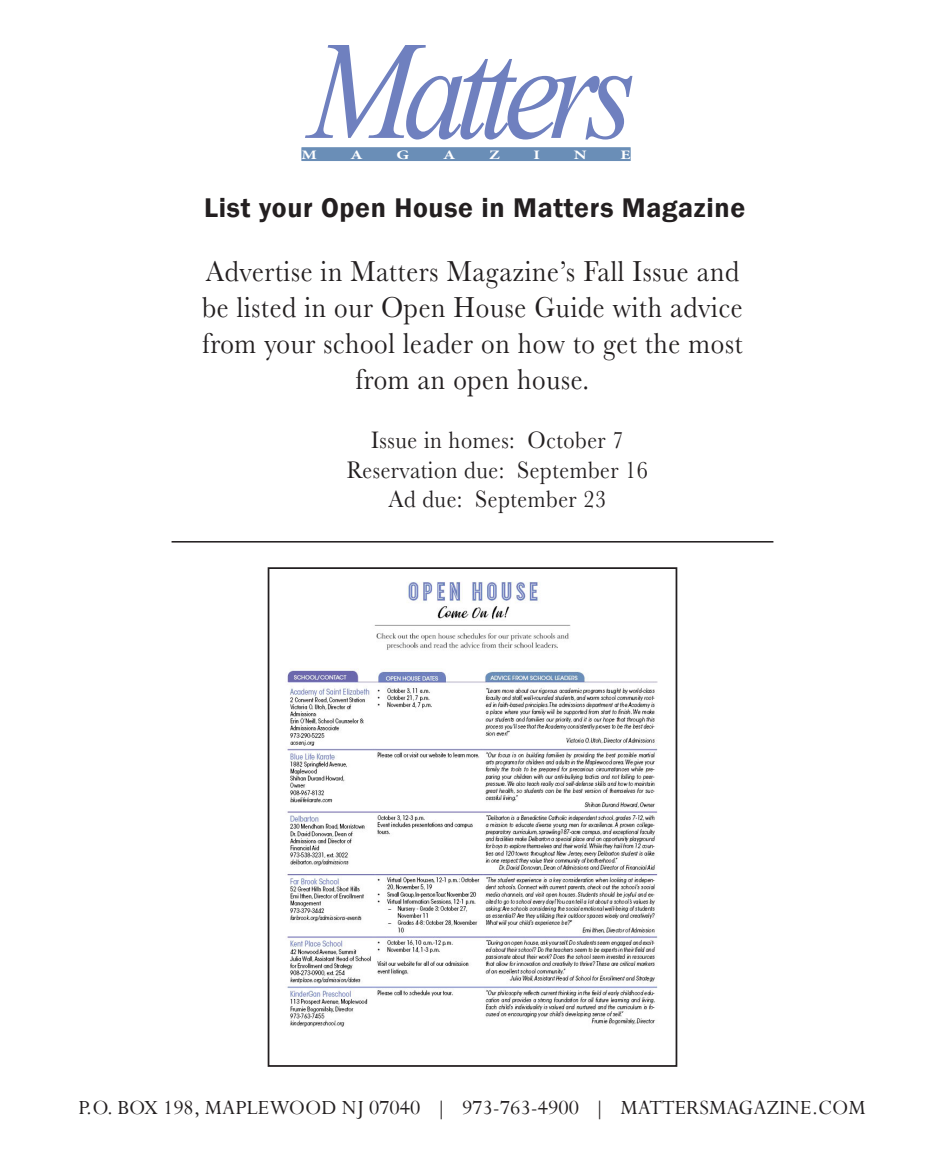
<style>
.page{position:relative;width:945px;height:1170px;background:#fff}
.page>*{position:absolute;margin:0;border:0;box-sizing:border-box;transform-origin:0 0}
.t1{font:174.25px "Vijaya";letter-spacing:-.07em;color:#6f80bf;scale:.9 1}
.Body_text{font:30px/36px "Baskerville";letter-spacing:.025em;color:#231f20;text-align:center;scale:.9 1}
.Default_Paragraph_Fo{font:600 27.75px "Franklin Gothic";letter-spacing:.025em;color:#231f20}
.Body_text-2{font:24.75px "Baskerville";letter-spacing:.025em;color:#231f20;scale:.9 1}
.t2{font:22.5px "Perpetua";color:#231f20}
.t3{font:700 12.88px "Minion Pro";color:#fff;scale:1.35 1}
</style>
<div class="page">
<div style="left:301px;top:146px;width:330px;height:16px;background:#6a8eb7"></div>
<div style="left:300px;top:146px;width:332px;height:17px;border:2px solid #fff"></div>
<hr style="left:172px;top:541px;width:601px;height:2px;background:#231f20">
<img style="left:287px;top:582px;width:371px;height:445px">
<div style="left:268px;top:567px;width:409px;height:500px;border:2px solid #231f20"></div>
<p class="t1" style="left:309px;top:-47px;width:364px">Matters</p>
<p class="t3" style="left:301px;top:146px;width:13px">M</p>
<p class="t3" style="left:351px;top:146px;width:11px">A</p>
<p class="t3" style="left:397px;top:146px;width:11px">G</p>
<p class="t3" style="left:443px;top:146px;width:11px">A</p>
<p class="t3" style="left:489px;top:146px;width:9px">Z</p>
<p class="t3" style="left:534px;top:146px;width:6px">I</p>
<p class="t3" style="left:574px;top:146px;width:11px">N</p>
<p class="t3" style="left:621px;top:146px;width:9px">E</p>
<p class="Default_Paragraph_Fo" style="left:204px;top:191px;width:543px">List your Open House in Matters Magazine</p>
<p class="Body_text" style="left:202px;top:253px;width:602px">Advertise in Matters Magazine’s Fall Issue and be listed in our Open House Guide with advice from your school leader on how to get the most from an open house.</p>
<p class="Body_text-2" style="left:371px;top:424px;width:282px">Issue in homes: October 7</p>
<p class="Body_text-2" style="left:347px;top:454px;width:336px">Reservation due: September 16</p>
<p class="Body_text-2" style="left:389px;top:484px;width:243px">Ad due: September 23</p>
<p class="t2" style="left:78px;top:1093px;width:789px">P.O. BOX 198, MAPLEWOOD NJ 07040 | 973-763-4900 | MATTERSMAGAZINE.COM</p>
</div>
